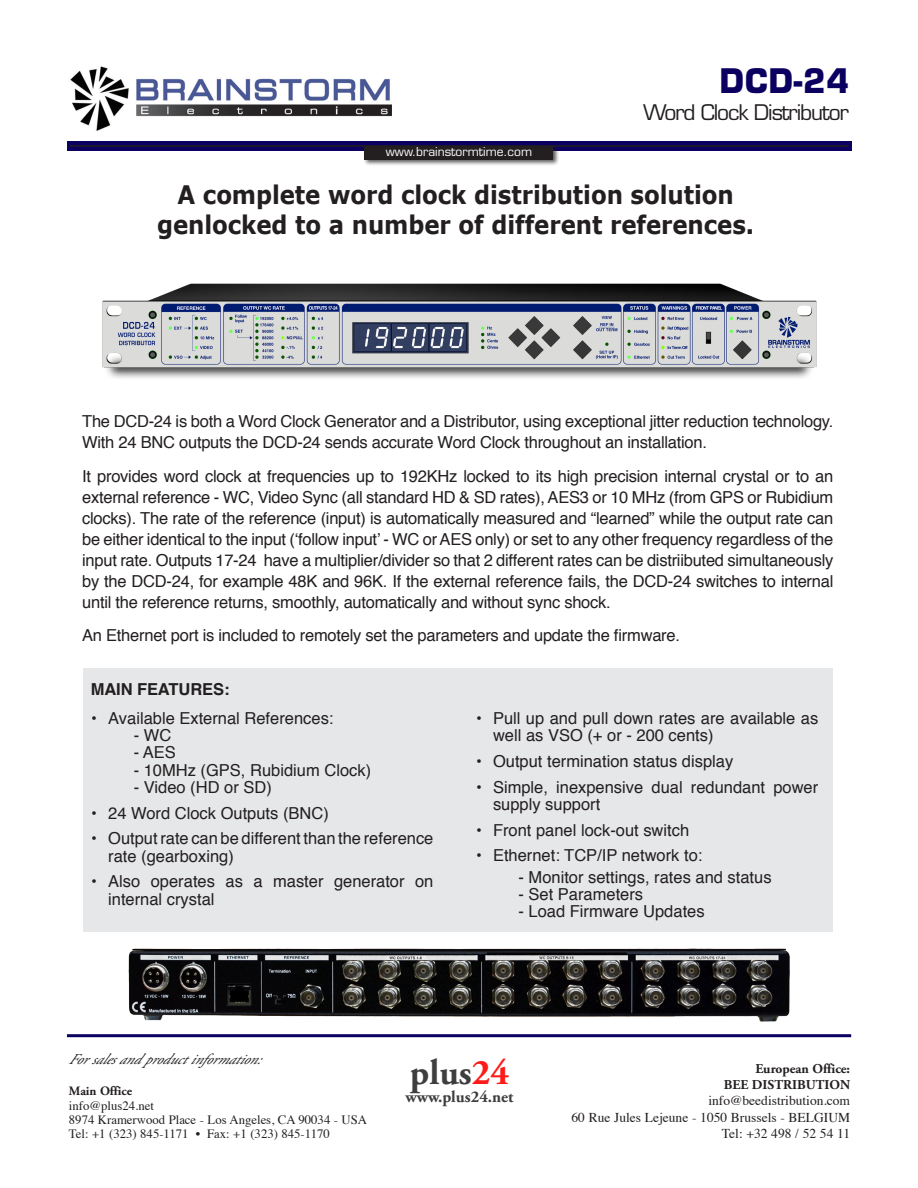
<style>
.page{position:relative;width:918px;height:1188px;background:#fff}
.page>*{position:absolute;margin:0;border:0;box-sizing:border-box;transform-origin:0 0}
.t1{font:700 36px "Adobe Garamond Pro";color:#3e3e3f}
.t2{font:700 33px "Eurostile";color:#0b0060;scale:.95 1}
.t3{font:700 25.5px "Verdana";letter-spacing:-.005em;color:#231f20;scale:.9 1}
.t4{font:21px "Eurostile";letter-spacing:-.05em;color:#231f20}
.t5{font:16.5px/21px "Helvetica";color:#231f20}
.t6{font:700 16.5px "Adobe Garamond Pro";color:#3e3e3f}
.t7{font:700 16.5px "Helvetica";letter-spacing:-.005em;color:#231f20}
.t8{font:italic 15px "Adobe Garamond Pro";color:#231f20}
.t9{font:13.5px "Times";color:#231f20}
.t10{font:700 13.5px "Adobe Garamond Pro";color:#231f20}
.t11{font:12.75px "Times";color:#231f20}
.t12{font:700 12.75px "Adobe Garamond Pro";color:#231f20}
.t13{font:12px "Eurostile";color:#fff}
.s1{color:#ff1a1a}
</style>
<div class="page">
<div style="left:83px;top:668px;width:750px;height:263px;background:#e6e7e9"></div>
<img style="left:70px;top:66px;width:322px;height:65px">
<div style="left:67px;top:141px;width:784px;height:10px;background:#0b0060"></div>
<div style="left:363px;top:144px;width:196px;height:22px;background:#231f20;opacity:.75"></div>
<div style="left:365px;top:146px;width:188px;height:14px;background:#231f20"></div>
<hr style="left:67px;top:1034px;width:784px;height:3px;background:#0b0060">
<hr style="left:70px;top:145px;width:779px;height:2px;background:#231f20">
<img style="left:128px;top:948px;width:662px;height:74px">
<img style="left:102px;top:283px;width:715px;height:95px">
<p class="t13" style="left:386px;top:144px;width:148px">www.brainstormtime.com</p>
<p class="t2" style="left:720px;top:60px;width:137px">DCD-24</p>
<p class="t4" style="left:643px;top:99px;width:207px">Word Clock Distributor</p>
<p class="t3" style="left:178px;top:178px;width:620px">A complete word clock distribution solution</p>
<p class="t3" style="left:157px;top:208px;width:665px">genlocked to a number of different references.</p>
<p class="t5" style="left:82px;top:411px;width:753px">The DCD-24 is both a Word Clock Generator and a Distributor, using exceptional jitter reduction technology.<br>With 24 BNC outputs the DCD-24 sends accurate Word Clock throughout an installation.</p>
<p class="t5" style="left:82px;top:466px;width:753px;text-align:justify">It provides word clock at frequencies up to 192KHz locked to its high precision internal crystal or to an external reference - WC, Video Sync (all standard HD &amp; SD rates), AES3 or 10 MHz (from GPS or Rubidium clocks). The rate of the reference (input) is automatically measured and “learned” while the output rate can be either identical to the input (‘follow input’ - WC or AES only) or set to any other frequency regardless of the input rate. Outputs 17-24 have a multiplier/divider so that 2 different rates can be distriibuted simultaneously by the DCD-24, for example 48K and 96K. If the external reference fails, the DCD-24 switches to internal until the reference returns, smoothly, automatically and without sync shock.</p>
<p class="t5" style="left:82px;top:626px;width:599px">An Ethernet port is included to remotely set the parameters and update the firmware.</p>
<p class="t7" style="left:91px;top:676px;width:140px">MAIN FEATURES:</p>
<p class="t5" style="left:91px;top:708px;width:244px">• Available External References:</p>
<p class="t5" style="left:134px;top:725px;width:39px">- WC</p>
<p class="t5" style="left:134px;top:742px;width:44px">- AES</p>
<p class="t5" style="left:134px;top:760px;width:239px">- 10MHz (GPS, Rubidium Clock)</p>
<p class="t5" style="left:134px;top:777px;width:140px">- Video (HD or SD)</p>
<p class="t5" style="left:91px;top:803px;width:239px">• 24 Word Clock Outputs (BNC)</p>
<p class="t5" style="left:108px;top:830px;width:327px;line-height:17.2px;text-indent:-17px">• Output rate can be different than the reference rate (gearboxing)</p>
<p class="t5" style="left:108px;top:873px;width:327px;line-height:17.2px;text-indent:-17px">• Also operates as a master generator on internal crystal</p>
<p class="t5" style="left:493px;top:710px;width:327px;line-height:17.2px;text-indent:-17px">• Pull up and pull down rates are available as well as VSO (+ or - 200 cents)</p>
<p class="t5" style="left:476px;top:751px;width:259px">• Output termination status display</p>
<p class="t5" style="left:493px;top:779px;width:327px;line-height:17.2px;text-indent:-17px">• Simple, inexpensive dual redundant power supply support</p>
<p class="t5" style="left:476px;top:820px;width:215px">• Front panel lock-out switch</p>
<p class="t5" style="left:476px;top:845px;width:228px">• Ethernet: TCP/IP network to:</p>
<p class="t5" style="left:519px;top:867px;width:255px">- Monitor settings, rates and status</p>
<p class="t5" style="left:519px;top:884px;width:126px">- Set Parameters</p>
<p class="t5" style="left:519px;top:901px;width:188px">- Load Firmware Updates</p>
<p class="t8" style="left:69px;top:1050px;width:201px">Forsalesandproductinformation:</p>
<p class="t12" style="left:69px;top:1084px;width:65px">Main Office</p>
<p class="t11" style="left:69px;top:1093px;width:87px">info@plus24.net</p>
<p class="t11" style="left:69px;top:1108px;width:300px">8974 Kramerwood Place - Los Angeles, CA 90034 - USA</p>
<p class="t11" style="left:69px;top:1122px;width:263px">Tel: +1 (323) 845-1171 • Fax: +1 (323) 845-1170</p>
<p class="t1" style="left:410px;top:1051px;width:101px">plus<span class="s1">24</span></p>
<p class="t6" style="left:406px;top:1087px;width:110px">www.plus24.net</p>
<p class="t10" style="left:756px;top:1061px;width:96px">European Office:</p>
<p class="t10" style="left:724px;top:1077px;width:128px">BEE DISTRIBUTION</p>
<p class="t9" style="left:708px;top:1088px;width:143px">info@beedistribution.com</p>
<p class="t9" style="left:571px;top:1105px;width:280px">60 Rue Jules Lejeune - 1050 Brussels - BELGIUM</p>
<p class="t9" style="left:722px;top:1121px;width:130px">Tel: +32 498 / 52 54 11</p>
</div>
